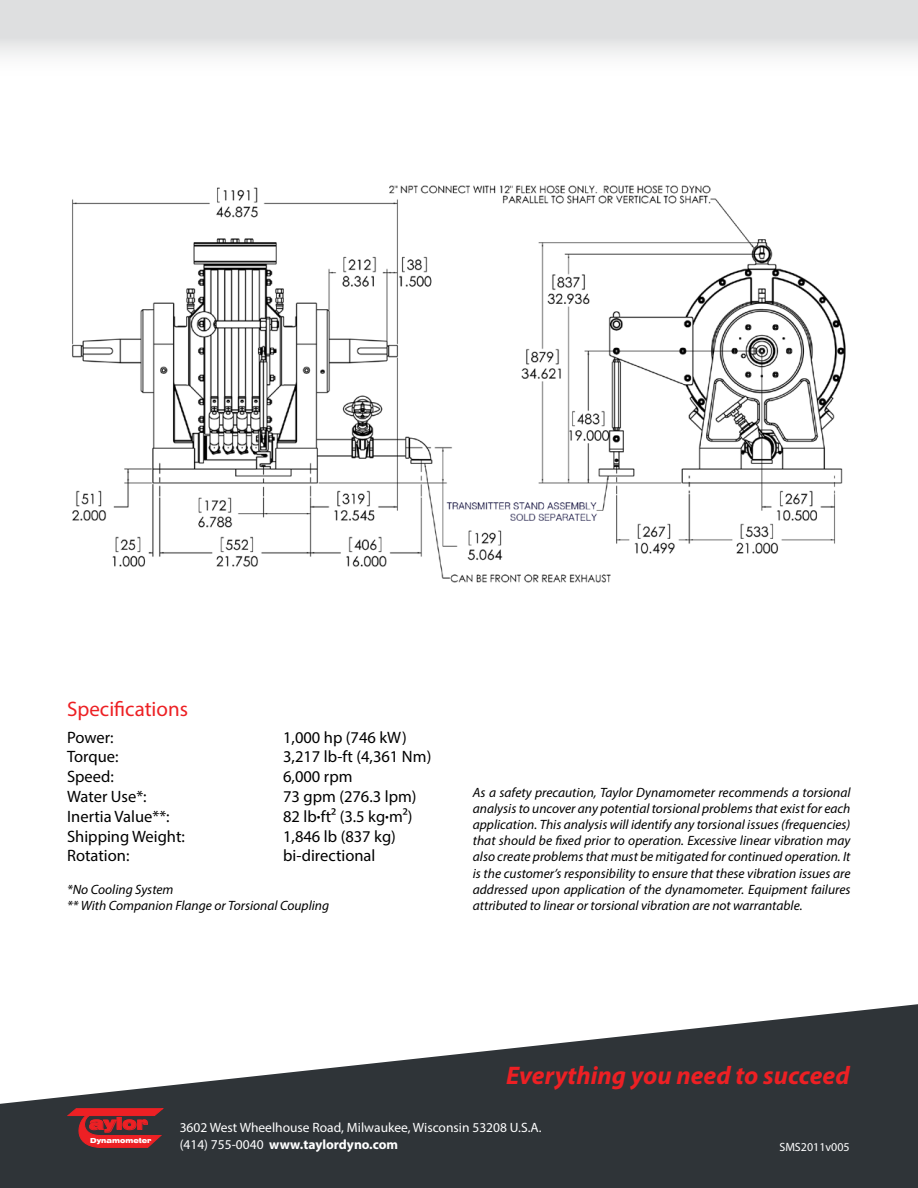
<style>
.page{position:relative;width:918px;height:1188px;background:#fff}
.page>*{position:absolute;margin:0;border:0;box-sizing:border-box;transform-origin:0 0}
.t1{font:italic 700 25.5px "Myriad Pro";color:#ed2024}
.Sub_Heading{font:21px "Myriad Pro";color:#ed2024}
.Spec_Data{font:16.5px "Myriad Pro";color:#000}
.t2{font:900 expanded 16.5px "Swiss 721 BT";color:#ed2024}
.Safety_Precaution_Te{font:italic 13.5px/16.2px "Myriad Pro";color:#000;text-align:justify}
.t3{font:13.5px "Myriad Pro";color:#fff}
.t4{font:700 13.5px "Myriad Pro";color:#fff}
.t5{font:12px "Myriad Pro";color:#fff}
.t6{font:900 expanded 6.9px "Swiss 721 BT";color:#fff;scale:.91 1}
.s1{font-family:"Helvetica LT Std Comp"}
.s2{font-weight:400}
</style>
<div class="page">
<div style="left:0;top:0;width:918px;height:78px;background:linear-gradient(to bottom,#d4d5d7,#fdfdfd)"></div>
<svg style="left:0;top:1004px;width:918px;height:184px;fill:#2f3438"></svg>
<svg style="left:68px;top:1108px;width:95px;height:40px;background:#92292d"></svg>
<img style="left:72px;top:185px;width:774px;height:398px">
<p class="Sub_Heading" style="left:67px;top:696px;width:122px">Specifications</p>
<p class="Spec_Data" style="left:67px;top:727px;width:48px">Power:</p>
<p class="Spec_Data" style="left:283px;top:727px;width:125px">1,000 hp (746 kW)</p>
<p class="Spec_Data" style="left:67px;top:747px;width:53px">Torque:</p>
<p class="Spec_Data" style="left:283px;top:747px;width:150px">3,217 lb-ft (4,361 Nm)</p>
<p class="Spec_Data" style="left:67px;top:766px;width:48px">Speed:</p>
<p class="Spec_Data" style="left:283px;top:766px;width:71px">6,000 rpm</p>
<p class="Spec_Data" style="left:67px;top:786px;width:81px">Water Use*:</p>
<p class="Spec_Data" style="left:283px;top:786px;width:135px">73 gpm (276.3 lpm)</p>
<p class="Spec_Data" style="left:67px;top:806px;width:104px">Inertia Value**:</p>
<p class="Spec_Data" style="left:283px;top:806px;width:131px">82 lb<span class="s1">·</span>ft2 (3.5 kg<span class="s1">·</span>m2)</p>
<p class="Spec_Data" style="left:67px;top:826px;width:119px">Shipping Weight:</p>
<p class="Spec_Data" style="left:283px;top:826px;width:114px">1,846 lb (837 kg)</p>
<p class="Spec_Data" style="left:67px;top:846px;width:64px">Rotation:</p>
<p class="Spec_Data" style="left:283px;top:846px;width:94px">bi-directional</p>
<p class="Safety_Precaution_Te" style="left:67px;top:881px;width:108px">*No Cooling System</p>
<p class="Safety_Precaution_Te" style="left:67px;top:897px;width:264px">** With Companion Flange or Torsional Coupling</p>
<p class="Safety_Precaution_Te" style="left:473px;top:784px;width:379px">As a safety precaution, Taylor Dynamometer recommends a torsional analysis to uncover any potential torsional problems that exist for each application. This analysis will identify any torsional issues (frequencies) that should be fixed prior to operation. Excessive linear vibration may also create problems that must be mitigated for continued operation. It is the customer’s responsibility to ensure that these vibration issues are addressed upon application of the dynamometer. Equipment failures attributed to linear or torsional vibration are not warrantable.</p>
<p class="t1" style="left:506px;top:1059px;width:345px">Everything you need to succeed</p>
<p class="t2" style="left:89px;top:1114px;width:60px">aylor</p>
<p class="t6" style="left:90px;top:1136px;width:69px">Dynamometer</p>
<p class="t3" style="left:180px;top:1119px;width:363px">3602 West Wheelhouse Road, Milwaukee, Wisconsin 53208 U.S.A.</p>
<p class="t4" style="left:180px;top:1135px;width:220px"><span class="s2">(414) 755-0040</span> www.taylordyno.com</p>
<p class="t5" style="left:779px;top:1140px;width:72px">SMS2011v005</p>
</div>
